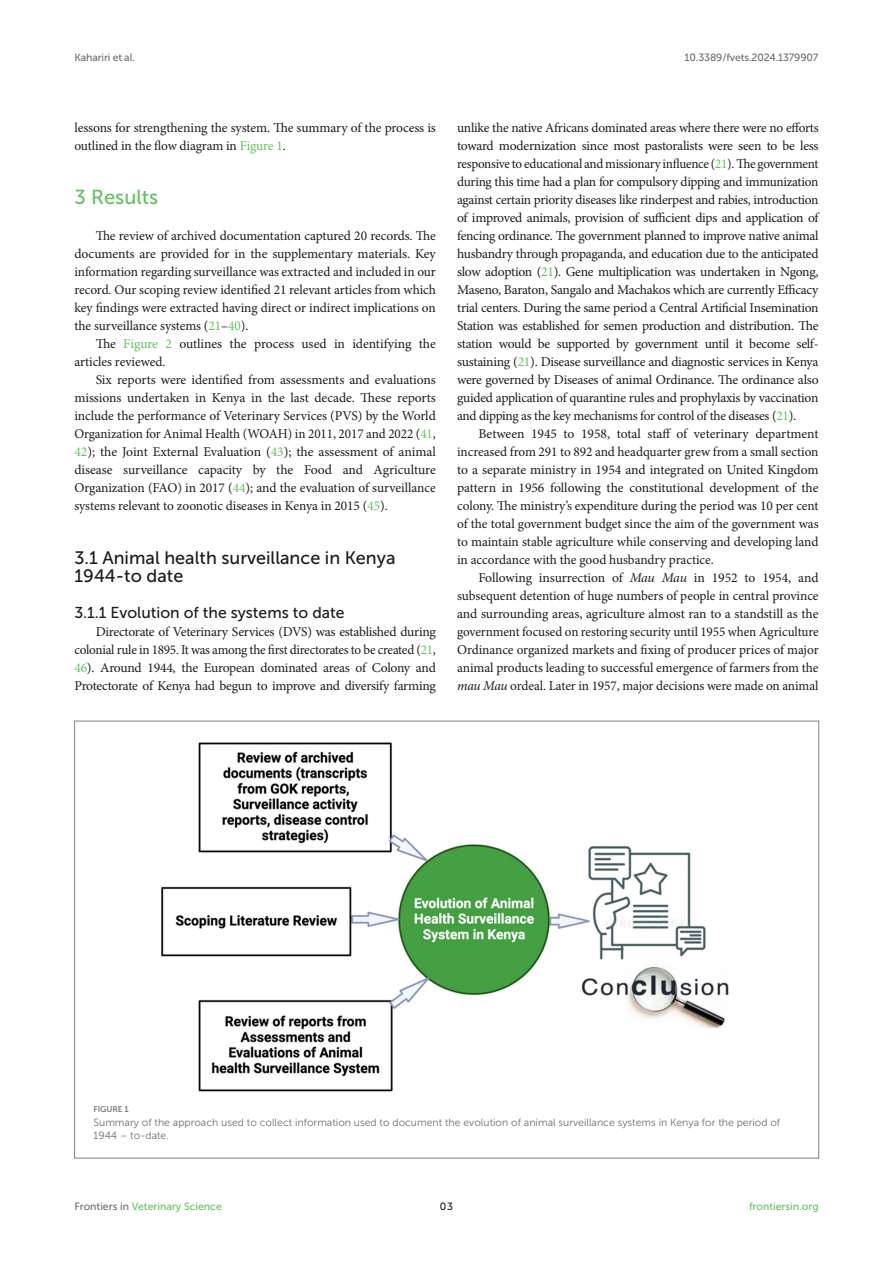
<style>
.page{position:relative;width:893px;height:1263px;background:#fff}
.page>*{position:absolute;margin:0;border:0;box-sizing:border-box;transform-origin:0 0}
.HEAD_1{font:20.25px "Museo Sans 500";color:#65c161}
.HEAD_2{font:18px/18px "Museo Sans 500";color:#1b1c1b}
.HEAD_3_after_HEAD_2{font:15.75px "Museo Sans 500";color:#1b1c1b}
.TEXT_FLUSH{font:13.5px/18px "Minion Pro";letter-spacing:-.02em;color:#1b1c1b;text-align:justify}
.TEXT{font:13.5px/18px "Minion Pro";letter-spacing:-.01em;color:#1b1c1b;text-align:justify}
.FIG_LEG{font:10.5px/13.5px "Museo Sans 300";color:#706f70}
.t1{font:10.5px "Museo Sans 500";color:#65c161}
.t2{font:10.5px "Museo Sans 500";letter-spacing:-.015em;color:#706f70}
.t3{font:10.5px "Museo Sans 500";color:#1b1c1b}
.FIG_HD{font:8.25px "Museo Sans 700";letter-spacing:-.01em;color:#7e7f7f}
.s1{color:#65c161}
.s2{font-style:italic}
.s3{color:#706f70}
</style>
<div class="page">
<img style="left:161px;top:742px;width:568px;height:350px">
<p class="t2" style="left:74px;top:51px;width:62px">Kahariri et al.</p>
<p class="t2" style="left:685px;top:51px;width:135px">10.3389/fvets.2024.1379907</p>
<p class="TEXT" style="left:74px;top:119px;width:363px">lessons for strengthening the system. The summary of the process is outlined in the flow diagram in <span class="s1">Figure 1</span>.</p>
<p class="HEAD_1" style="left:74px;top:186px;width:85px">3 Results</p>
<p class="TEXT_FLUSH" style="left:74px;top:227px;width:363px;text-indent:21px">The review of archived documentation captured 20 records. The documents are provided for in the supplementary materials. Key information regarding surveillance was extracted and included in our record. Our scoping review identified 21 relevant articles from which key findings were extracted having direct or indirect implications on the surveillance systems (<span class="s1">21</span>–<span class="s1">40</span>).</p>
<p class="TEXT" style="left:74px;top:335px;width:363px;text-indent:21px">The <span class="s1">Figure 2</span> outlines the process used in identifying the articles reviewed.</p>
<p class="TEXT" style="left:74px;top:371px;width:363px;text-indent:21px">Six reports were identified from assessments and evaluations missions undertaken in Kenya in the last decade. These reports include the performance of Veterinary Services (PVS) by the World Organization for Animal Health (WOAH) in 2011, 2017 and 2022 (<span class="s1">41</span>, <span class="s1">42</span>); the Joint External Evaluation (<span class="s1">43</span>); the assessment of animal disease surveillance capacity by the Food and Agriculture Organization (FAO) in 2017 (<span class="s1">44</span>); and the evaluation of surveillance systems relevant to zoonotic diseases in Kenya in 2015 (<span class="s1">45</span>).</p>
<p class="HEAD_2" style="left:74px;top:549px;width:323px">3.1 Animal health surveillance in Kenya<br>1944-to date</p>
<p class="HEAD_3_after_HEAD_2" style="left:74px;top:604px;width:272px">3.1.1 Evolution of the systems to date</p>
<p class="TEXT_FLUSH" style="left:74px;top:623px;width:363px;text-indent:21px">Directorate of Veterinary Services (DVS) was established during colonial rule in 1895. It was among the first directorates to be created (<span class="s1">21</span>, <span class="s1">46</span>). Around 1944, the European dominated areas of Colony and Protectorate of Kenya had begun to improve and diversify farming</p>
<p class="TEXT_FLUSH" style="left:457px;top:119px;width:363px">unlike the native Africans dominated areas where there were no efforts toward modernization since most pastoralists were seen to be less responsive to educational and missionary influence (<span class="s1">21</span>). The government during this time had a plan for compulsory dipping and immunization against certain priority diseases like rinderpest and rabies, introduction of improved animals, provision of sufficient dips and application of fencing ordinance. The government planned to improve native animal husbandry through propaganda, and education due to the anticipated slow adoption (<span class="s1">21</span>). Gene multiplication was undertaken in Ngong, Maseno, Baraton, Sangalo and Machakos which are currently Efficacy trial centers. During the same period a Central Artificial Insemination Station was established for semen production and distribution. The station would be supported by government until it become self&shy;sustaining (<span class="s1">21</span>). Disease surveillance and diagnostic services in Kenya were governed by Diseases of animal Ordinance. The ordinance also guided application of quarantine rules and prophylaxis by vaccination and dipping as the key mechanisms for control of the diseases (<span class="s1">21</span>).</p>
<p class="TEXT" style="left:457px;top:425px;width:363px;text-indent:21px">Between 1945 to 1958, total staff of veterinary department increased from 291 to 892 and headquarter grew from a small section to a separate ministry in 1954 and integrated on United Kingdom pattern in 1956 following the constitutional development of the colony. The ministry’s expenditure during the period was 10 per cent of the total government budget since the aim of the government was to maintain stable agriculture while conserving and developing land in accordance with the good husbandry practice.</p>
<p class="TEXT" style="left:457px;top:569px;width:363px;text-indent:21px">Following insurrection of <span class="s2">Mau Mau</span> in 1952 to 1954, and subsequent detention of huge numbers of people in central province and surrounding areas, agriculture almost ran to a standstill as the government focused on restoring security until 1955 when Agriculture Ordinance organized markets and fixing of producer prices of major animal products leading to successful emergence of farmers from the <span class="s2">mau Mau</span> ordeal. Later in 1957, major decisions were made on animal</p>
<p class="FIG_HD" style="left:94px;top:1105px;width:37px">FIGURE 1</p>
<p class="FIG_LEG" style="left:94px;top:1115px;width:688px">Summary of the approach used to collect information used to document the evolution of animal surveillance systems in Kenya for the period of<br>1944 – to-date.</p>
<p class="t1" style="left:74px;top:1200px;width:149px"><span class="s3">Frontiers in</span> Veterinary Science</p>
<p class="t3" style="left:440px;top:1200px;width:15px">03</p>
<p class="t1" style="left:749px;top:1200px;width:71px">frontiersin.org</p>
</div>
